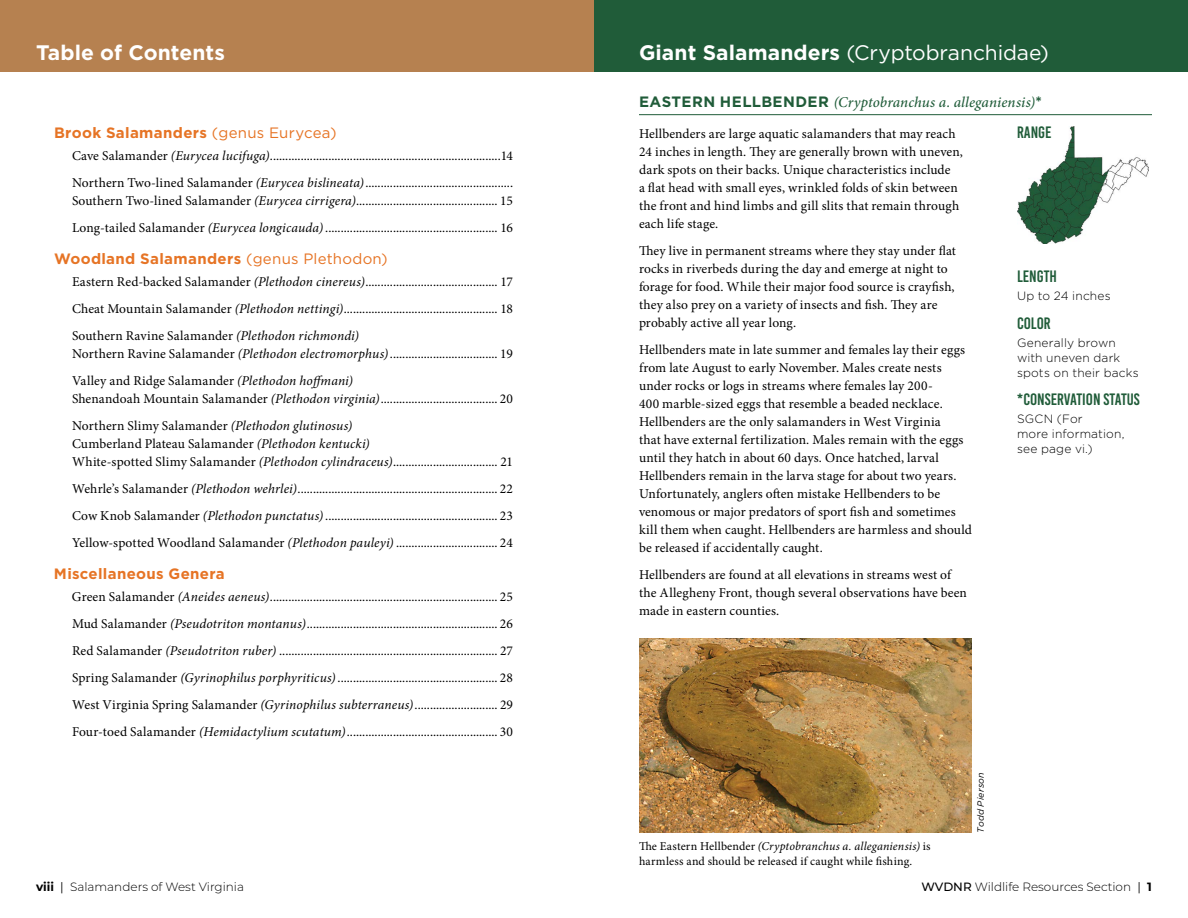
<style>
.page{position:relative;width:1188px;height:918px;background:#fff}
.page>*{position:absolute;margin:0;border:0;box-sizing:border-box;transform-origin:0 0}
.t1{font:21px "Gotham";letter-spacing:-.005em;color:#fff}
.t2{font:700 21px "Gotham";color:#fff}
.t3{font:16.5px "Bebas Kai";color:#205c39}
.t4{font:700 15px "Gotham";letter-spacing:.02em;color:#e67425}
.t5{font:italic 500 15px "Minion Pro";letter-spacing:.005em;color:#205c39}
.t6{font:13.5px/18px "Minion Pro";letter-spacing:.01em;color:#000}
.t7{font:12px/15px "Minion Pro";letter-spacing:.015em;color:#000}
.t8{font:300 12px/15px "Gotham";letter-spacing:.015em;color:#000}
.t9{font:300 12px "Montserrat";color:#000}
.t10{font:italic 9px "Gotham";letter-spacing:.025em;color:#000}
.s1{font-weight:400}
.s2{font-style:italic}
.s3{font-weight:700}
.s4{font-family:"Gotham";font-weight:700;font-style:normal}
.s5{font-weight:500}
</style>
<div class="page">
<img style="left:1017px;top:126px;width:132px;height:118px">
<div style="left:0;top:0;width:594px;height:72px;background:#b68150"></div>
<div style="left:594px;top:0;width:594px;height:72px;background:#205c39"></div>
<hr style="left:639px;top:114px;width:513px;height:1px;background:#205c39">
<img style="left:639px;top:639px;width:333px;height:193px">
<h1 class="t2" style="left:36px;top:38px;width:190px">Table of Contents</h1>
<p class="t4" style="left:54px;top:123px;width:284px">Brook Salamanders <span class="s1">(genus Eurycea)</span></p>
<p class="t6" style="left:72px;top:143px;width:443px;line-height:27px">Cave Salamander <span class="s2">(Eurycea lucifuga)</span>...........................................................................14<br>Northern Two-lined Salamander <span class="s2">(Eurycea bislineata)</span>................................................</p>
<p class="t6" style="left:72px;top:188px;width:443px;line-height:27px">Southern Two-lined Salamander <span class="s2">(Eurycea cirrigera)</span>.............................................. 15<br>Long-tailed Salamander <span class="s2">(Eurycea longicauda)</span> ........................................................ 16</p>
<p class="t4" style="left:54px;top:249px;width:335px">Woodland Salamanders <span class="s1">(genus Plethodon)</span></p>
<p class="t6" style="left:72px;top:269px;width:443px;line-height:27px;text-align:justify">Eastern Red-backed Salamander <span class="s2">(Plethodon cinereus)</span>........................................... 17<br>Cheat Mountain Salamander <span class="s2">(Plethodon nettingi)</span>.................................................. 18<br>Southern Ravine Salamander <span class="s2">(Plethodon richmondi)</span></p>
<p class="t6" style="left:72px;top:341px;width:442px;line-height:27px">Northern Ravine Salamander <span class="s2">(Plethodon electromorphus)</span>................................... 19<br>Valley and Ridge Salamander <span class="s2">(Plethodon hoffmani)</span></p>
<p class="t6" style="left:72px;top:386px;width:442px;line-height:27px">Shenandoah Mountain Salamander <span class="s2">(Plethodon virginia)</span>...................................... 20<br>Northern Slimy Salamander <span class="s2">(Plethodon glutinosus)</span></p>
<p class="t6" style="left:72px;top:435px;width:443px">Cumberland Plateau Salamander <span class="s2">(Plethodon kentucki)<br></span>White-spotted Slimy Salamander <span class="s2">(Plethodon cylindraceus)</span>.................................. 21</p>
<p class="t6" style="left:72px;top:476px;width:443px;line-height:27px;text-align:justify">Wehrle’s Salamander <span class="s2">(Plethodon wehrlei)</span>................................................................. 22<br>Cow Knob Salamander <span class="s2">(Plethodon punctatus)</span>........................................................ 23<br>Yellow-spotted Woodland Salamander <span class="s2">(Plethodon pauleyi)</span> ................................. 24</p>
<p class="t4" style="left:54px;top:564px;width:172px">Miscellaneous Genera</p>
<p class="t6" style="left:72px;top:584px;width:443px;line-height:27px;text-align:justify">Green Salamander <span class="s2">(Aneides aeneus)</span>.......................................................................... 25<br>Mud Salamander <span class="s2">(Pseudotriton montanus)</span>.............................................................. 26<br>Red Salamander <span class="s2">(Pseudotriton ruber)</span> ....................................................................... 27<br>Spring Salamander <span class="s2">(Gyrinophilus porphyriticus)</span>.................................................... 28<br>West Virginia Spring Salamander <span class="s2">(Gyrinophilus subterraneus)</span>........................... 29<br>Four-toed Salamander <span class="s2">(Hemidactylium scutatum)</span>................................................. 30</p>
<h1 class="t1" style="left:639px;top:39px;width:412px"><span class="s3">Giant Salamanders</span> (Cryptobranchidae)</h1>
<p class="t5" style="left:639px;top:92px;width:404px"><span class="s4">EASTERN HELLBENDER</span> (Cryptobranchus a. alleganiensis)<span class="s4">*</span></p>
<p class="t6" style="left:639px;top:125px;width:325px">Hellbenders are large aquatic salamanders that may reach 24 inches in length. They are generally brown with uneven, dark spots on their backs. Unique characteristics include<br>a flat head with small eyes, wrinkled folds of skin between the front and hind limbs and gill slits that remain through each life stage.</p>
<p class="t6" style="left:639px;top:242px;width:319px">They live in permanent streams where they stay under flat rocks in riverbeds during the day and emerge at night to forage for food. While their major food source is crayfish, they also prey on a variety of insects and fish. They are probably active all year long.</p>
<p class="t6" style="left:639px;top:341px;width:335px">Hellbenders mate in late summer and females lay their eggs from late August to early November. Males create nests under rocks or logs in streams where females lay 200-<br>400 marble-sized eggs that resemble a beaded necklace.<br>Hellbenders are the only salamanders in West Virginia<br>that have external fertilization. Males remain with the eggs until they hatch in about 60 days. Once hatched, larval Hellbenders remain in the larva stage for about two years.<br>Unfortunately, anglers often mistake Hellbenders to be venomous or major predators of sport fish and sometimes kill them when caught. Hellbenders are harmless and should be released if accidentally caught.</p>
<p class="t6" style="left:639px;top:566px;width:329px">Hellbenders are found at all elevations in streams west of the Allegheny Front, though several observations have been made in eastern counties.</p>
<p class="t3" style="left:1017px;top:124px;width:36px">RANGE</p>
<p class="t3" style="left:1017px;top:268px;width:41px">LENGTH</p>
<p class="t8" style="left:1017px;top:288px;width:95px">Up to 24 inches</p>
<p class="t3" style="left:1017px;top:314px;width:35px">COLOR</p>
<p class="t8" style="left:1017px;top:335px;width:123px">Generally brown with uneven dark spots on their backs</p>
<p class="t3" style="left:1017px;top:391px;width:124px">*CONSERVATION STATUS</p>
<p class="t8" style="left:1017px;top:411px;width:109px">SGCN (For<br>more information, see page vi.)</p>
<p class="t7" style="left:639px;top:839px;width:293px">The Eastern Hellbender <span class="s2">(Cryptobranchus a. alleganiensis)</span> is harmless and should be released if caught while fishing.</p>
<p class="t10" style="left:975px;top:832px;width:62px;rotate:-90deg">Todd Pierson</p>
<p class="t9" style="left:36px;top:879px;width:210px"><span class="s3">viii</span> <span class="s1">|</span> Salamanders of West Virginia</p>
<p class="t9" style="left:921px;top:879px;width:232px"><span class="s5">WVDNR</span> Wildlife Resources Section <span class="s1">|</span> <span class="s3">1</span></p>
</div>
